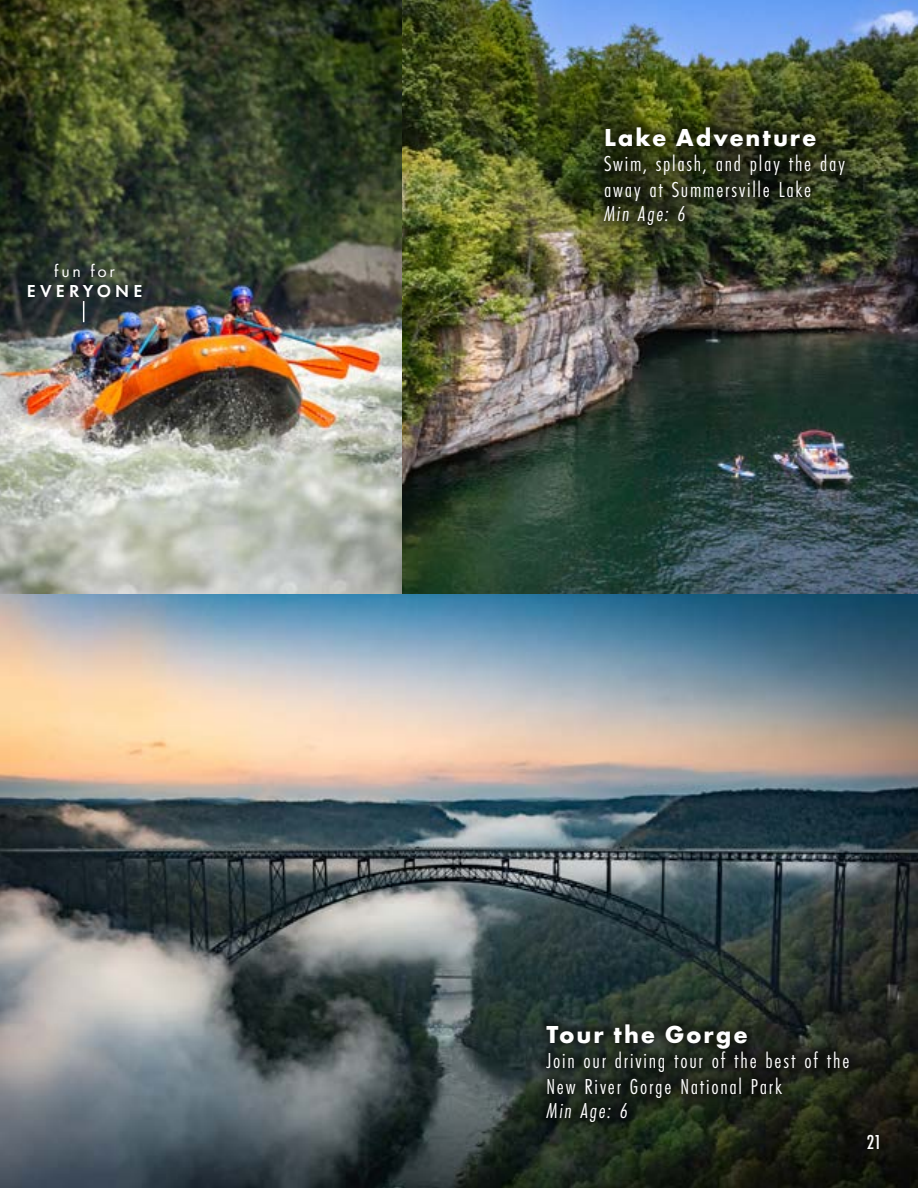
<style>
.page{position:relative;width:918px;height:1188px;background:#fff}
.page>*{position:absolute;margin:0;border:0;box-sizing:border-box;transform-origin:0 0}
.t1{font:700 25.5px "Futura PT";letter-spacing:.075em;color:#fff}
.t2{font:22.5px/25.5px "Futura PT Cond";letter-spacing:.075em;color:#fff}
.t3{font:italic 22.5px "Futura PT Cond";letter-spacing:.08em;color:#fff}
.t4{font:500 21px "Futura PT Cond";color:#fff}
.t5{font:600 18px "Futura PT";letter-spacing:.23em;color:#fff}
.t6{font:18px "Futura PT";letter-spacing:.15em;color:#fff}
</style>
<div class="page">
<img style="left:401px;top:0;width:517px;height:594px">
<img style="left:0;top:0;width:401px;height:594px">
<img style="left:0;top:594px;width:918px;height:594px">
<img style="left:0;top:598px;width:1px;height:590px">
<div style="left:534px;top:1012px;width:327px;height:123px;background:#000;opacity:.47"></div>
<div style="left:591px;top:114px;width:266px;height:123px;background:#000;opacity:.47"></div>
<svg style="left:83px;top:301px;width:1px;height:21px"></svg>
<div style="left:862px;top:1129px;width:21px;height:24px;background:#000;opacity:.4"></div>
<p class="t6" style="left:54px;top:260px;width:62px">fun for</p>
<p class="t5" style="left:27px;top:279px;width:117px">EVERYONE</p>
<p class="t1" style="left:604px;top:121px;width:214px">Lake Adventure</p>
<p class="t2" style="left:604px;top:151px;width:242px">Swim, splash, and play the day away at Summersville Lake</p>
<p class="t3" style="left:604px;top:200px;width:83px">Min Age: 6</p>
<p class="t1" style="left:546px;top:1018px;width:203px">Tour the Gorge</p>
<p class="t2" style="left:546px;top:1048px;width:304px">Join our driving tour of the best of the<br>New River Gorge National Park</p>
<p class="t3" style="left:546px;top:1098px;width:83px">Min Age: 6</p>
<p class="t4" style="left:872px;top:1126px;width:17px">21</p>
<p class="t4" style="left:867px;top:1130px;width:17px">21</p>
</div>
